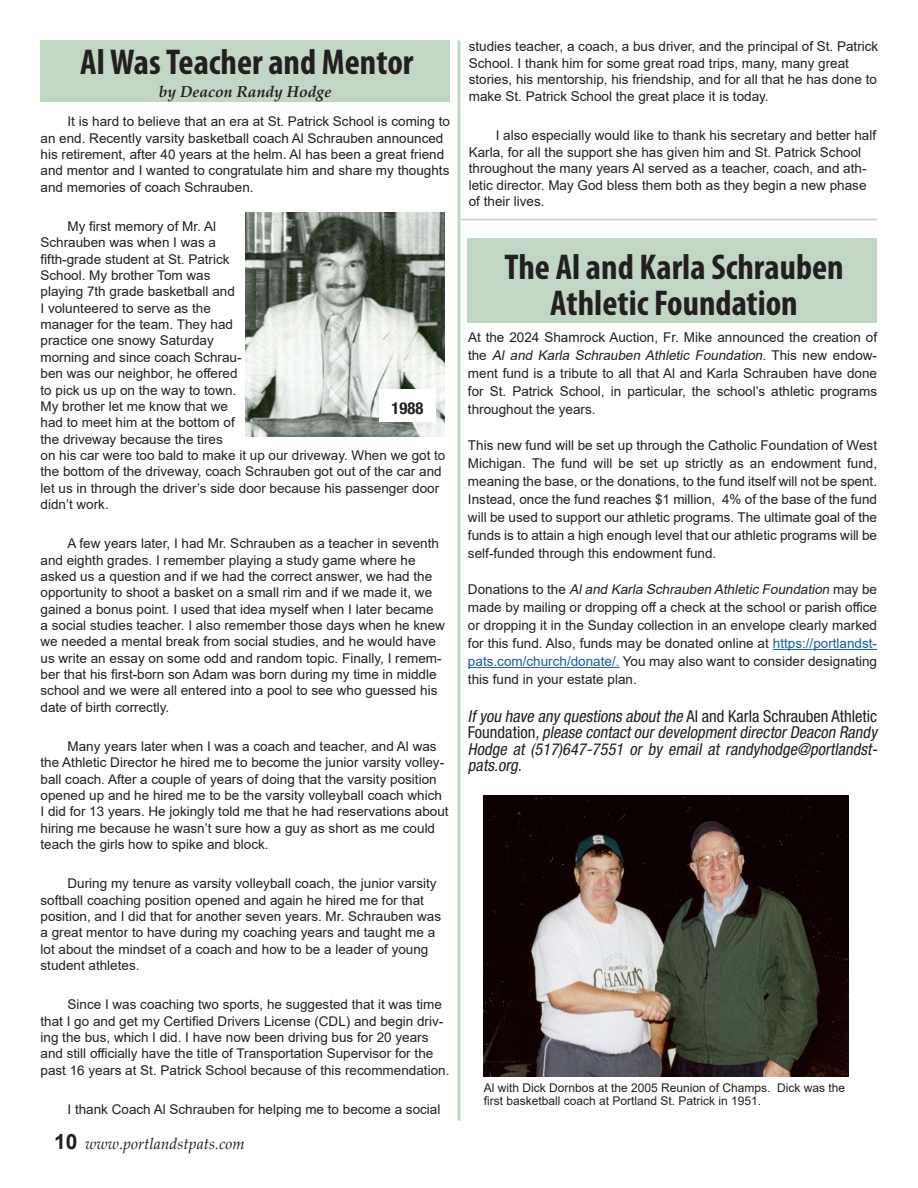
<style>
.page{position:relative;width:918px;height:1188px;background:#fff}
.page>*{position:absolute;margin:0;border:0;box-sizing:border-box;transform-origin:0 0}
.Headline--secondary{font:700 condensed 36px "Myriad Pro";color:#231f20}
.Spotlight_Introduction{font:italic condensed 16.5px/16.5px "Helvetica Neue LT Std";color:#231f20}
.Spotlight_Introduction-2{font:700 condensed 16.5px "Helvetica Neue LT Std";color:#231f20}
.t1{font:italic 15.75px "Palatino Linotype";color:#231f20}
.Byline{font:italic 700 15.75px "Palatino Linotype";color:#231f20}
.Spotlight_Introduction-3{font:13.5px/18px "Arial";color:#231f20;text-align:justify}
.Arial_text_boxes{font:13.5px/16.5px "Arial";color:#231f20}
.Arial_text_boxes-2{font:13.35px/16.4px "Arial";color:#231f20}
.Photo_captios{font:12px/13.5px "Arial";color:#231f20}
.s1{font-size:13.5px}
.s2{font-family:"Arial";font-weight:700;font-style:normal;font-size:21px}
.s3{font-style:italic}
.s4{color:#175d9e}
.s5{font-style:normal}
</style>
<div class="page">
<hr style="left:458px;top:40px;width:2px;height:1080px;background:#c1d6c3">
<div style="left:40px;top:40px;width:410px;height:62px;background:#c1d6c3"></div>
<hr style="left:773px;top:649px;width:104px;height:1px;background:#175d9e">
<hr style="left:468px;top:667px;width:152px;height:1px;background:#175d9e">
<img style="left:245px;top:213px;width:200px;height:223px">
<div style="left:379px;top:389px;width:57px;height:33px;background:#fff"></div>
<div style="left:468px;top:238px;width:409px;height:85px;background:#c1d6c3"></div>
<img style="left:484px;top:795px;width:365px;height:281px">
<hr style="left:460px;top:219px;width:417px;height:1px;background:#c1d6c3">
<p class="Headline--secondary" style="left:80px;top:40px;width:335px">Al Was Teacher and Mentor</p>
<p class="Byline" style="left:159px;top:80px;width:174px">by Deacon Randy Hodge</p>
<p class="Arial_text_boxes-2" style="left:40px;top:113px;width:411px;text-indent:27px">It is hard to believe that an era at St. Patrick School is coming to an end. Recently varsity basketball coach Al Schrauben announced his retirement, after 40 years at the helm. Al has been a great friend and mentor and I wanted to congratulate him and share my thoughts and memories of coach Schrauben.</p>
<p class="Arial_text_boxes-2" style="left:40px;top:218px;width:406px;text-indent:27px">My first memory of Mr. Al<br>Schrauben was when I was a<br>fifth-grade student at St. Patrick<br>School. My brother Tom was<br>playing 7th grade basketball and<br>I volunteered to serve as the<br>manager for the team. They had<br>practice one snowy Saturday<br>morning and since coach Schrau-<br>ben was our neighbor, he offered<br>to pick us up on the way to town.<br>My brother let me know that we<br>had to meet him at the bottom of<br>the driveway because the tires<br>on his car were too bald to make it up our driveway. When we got to the bottom of the driveway, coach Schrauben got out of the car and let us in through the driver’s side door because his passenger door didn’t work.</p>
<p class="Arial_text_boxes-2" style="left:40px;top:535px;width:406px;text-indent:27px">A few years later, I had Mr. Schrauben as a teacher in seventh and eighth grades. I remember playing a study game where he asked us a question and if we had the correct answer, we had the opportunity to shoot a basket on a small rim and if we made it, we gained a bonus point. I used that idea myself when I later became<br>a social studies teacher. I also remember those days when he knew we needed a mental break from social studies, and he would have us write an essay on some odd and random topic. Finally, I remem&shy;ber that his first-born son Adam was born during my time in middle school and we were all entered into a pool to see who guessed his date of birth correctly.</p>
<p class="Arial_text_boxes-2" style="left:40px;top:738px;width:410px;text-indent:27px">Many years later when I was a coach and teacher, and Al was the Athletic Director he hired me to become the junior varsity volley&shy;ball coach. After a couple of years of doing that the varsity position opened up and he hired me to be the varsity volleyball coach which I did for 13 years. He jokingly told me that he had reservations about hiring me because he wasn’t sure how a guy as short as me could teach the girls how to spike and block.</p>
<p class="Arial_text_boxes-2" style="left:40px;top:875px;width:402px;text-indent:27px">During my tenure as varsity volleyball coach, the junior varsity softball coaching position opened and again he hired me for that position, and I did that for another seven years. Mr. Schrauben was a great mentor to have during my coaching years and taught me a lot about the mindset of a coach and how to be a leader of young student athletes.</p>
<p class="Arial_text_boxes-2" style="left:40px;top:996px;width:410px;text-indent:27px">Since I was coaching two sports, he suggested that it was time that I go and get my Certified Drivers License (CDL) and begin driv&shy;ing the bus, which I did. I have now been driving bus for 20 years and still officially have the title of Transportation Supervisor for the past 16 years at St. Patrick School because of this recommendation.</p>
<p class="Arial_text_boxes-2" style="left:68px;top:1101px;width:374px">I thank Coach Al Schrauben for helping me to become <span class="s1">a social</span></p>
<p class="Spotlight_Introduction-2" style="left:392px;top:398px;width:33px">1988</p>
<p class="t1" style="left:54px;top:1133px;width:192px"><span class="s2">10</span> www.portlandstpats.com</p>
<p class="Arial_text_boxes" style="left:469px;top:38px;width:411px">studies teacher, a coach, a bus driver, and the principal of St. Patrick School. I thank him for some great road trips, many, many great stories, his mentorship, his friendship, and for all that he has done to make St. Patrick School the great place it is today.</p>
<p class="Arial_text_boxes" style="left:469px;top:127px;width:409px;text-indent:27px">I also especially would like to thank his secretary and better half Karla, for all the support she has given him and St. Patrick School throughout the many years Al served as a teacher, coach, and ath&shy;letic director. May God bless them both as they begin a new phase of their lives.</p>
<p class="Headline--secondary" style="left:504px;top:244px;width:341px">The Al and Karla Schrauben</p>
<p class="Headline--secondary" style="left:550px;top:280px;width:249px">Athletic Foundation</p>
<p class="Spotlight_Introduction-3" style="left:468px;top:328px;width:411px">At the 2024 Shamrock Auction, Fr. Mike announced the creation of t h e <span class="s3">Al and Karla Schrauben Athletic Foundation</span>. T h i s n e w e n d o w - ment fund is a tribute to all that Al and Karla Schrauben have done for St. Patrick School, in particular, the school’s athletic programs throughout the years.</p>
<p class="Spotlight_Introduction-3" style="left:468px;top:436px;width:411px">This new fund will be set up through the Catholic Foundation of West Michigan. The fund will be set up strictly as an endowment fund, meaning the base, or the donations, to the fund itself will not be spent.<br>Instead, once the fund reaches $1 million, 4% of the base of the fund will be used to support our athletic programs. The ultimate goal of the funds is to attain a high enough level that our athletic programs will be self-funded through this endowment fund.</p>
<p class="Spotlight_Introduction-3" style="left:468px;top:580px;width:411px">D o n a t i o n s t o t h e <span class="s3">Aland Karla Schrauben Athletic Foundation</span> m a y b e made by mailing or dropping off a check at the school or parish office or dropping it in the Sunday collection in an envelope clearly marked for this fund. Also, funds may be donated online at <span class="s4">https://portlandst&shy;pats.com/church/donate/.</span> You may also want to consider designating this fund in your estate plan.</p>
<p class="Spotlight_Introduction" style="left:468px;top:708px;width:414px">Ifyou have any questions aboutthe <span class="s5">Al and Karla Schrauben Athletic F o u n d a t i o n</span> ,please contactourdevelopmentdirectorDeacon Randy Hodge at (517)647-7551 or by email at randyhodge@portlandst&shy;pats.org.</p>
<p class="Photo_captios" style="left:484px;top:1081px;width:363px">Al with Dick Dornbos at the 2005 Reunion of Champs. Dick was the first basketball coach at Portland St. Patrick in 1951.</p>
</div>
